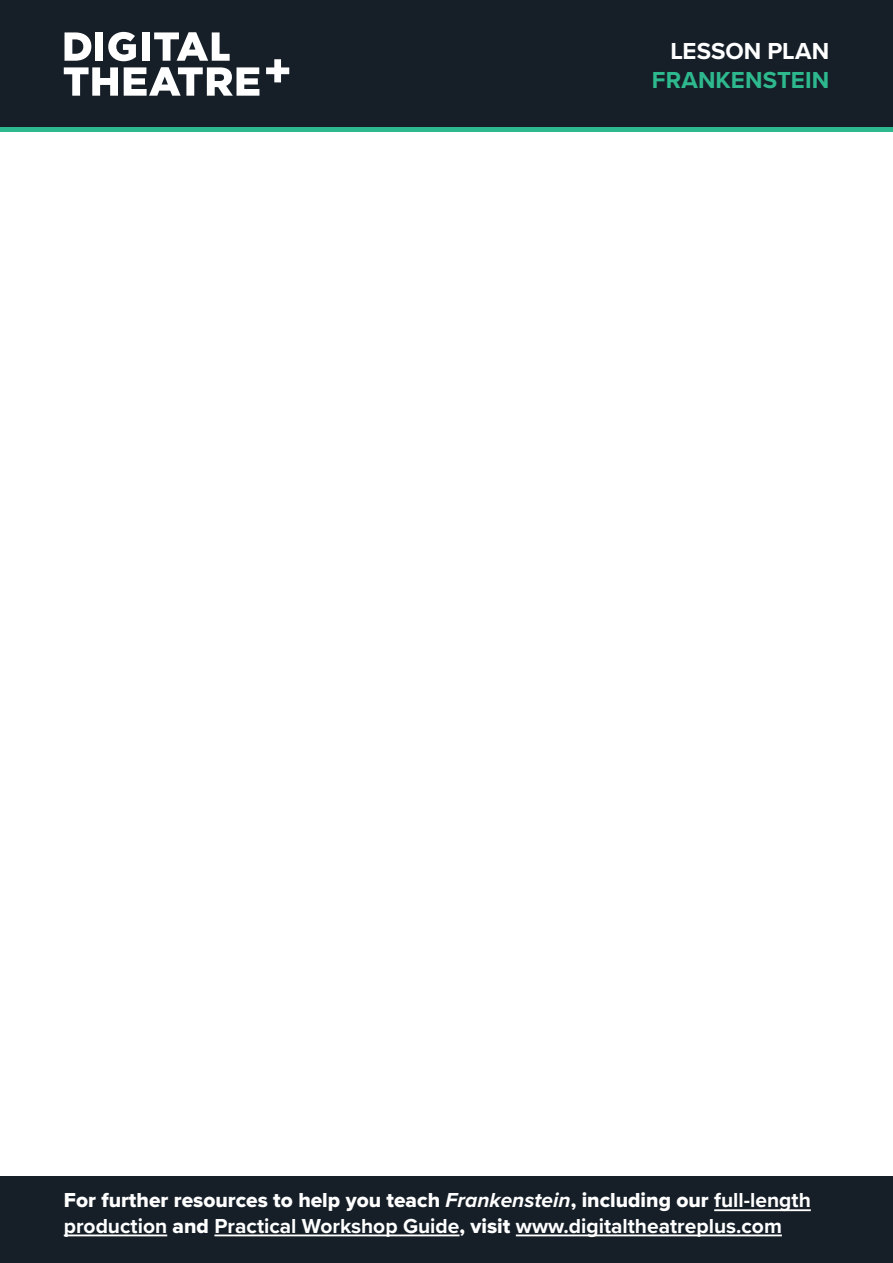
<style>
.page{position:relative;width:893px;height:1263px;background:#fff}
.page>*{position:absolute;margin:0;border:0;box-sizing:border-box;transform-origin:0 0}
.t1{font:700 24px "Proxima Nova";letter-spacing:.005em;color:#2eb88d}
.t2{font:700 24px "Proxima Nova";color:#fff}
.t3{font:21px "Proxima Nova Extrabld";color:#fff}
.t4{font:700 21px "Proxima Nova";color:#fff}
.s1{font-family:"Proxima Nova";font-weight:700;font-style:italic}
.s2{font-family:"Proxima Nova";font-weight:700}
.s3{font-family:"Proxima Nova Extrabld";font-weight:400}
</style>
<div class="page">
<div style="left:0;top:0;width:893px;height:132px;background:#161f28"></div>
<svg style="left:65px;top:32px;width:26px;height:29px"></svg>
<div style="left:96px;top:32px;width:7px;height:29px;background:#fff"></div>
<svg style="left:108px;top:32px;width:28px;height:29px"></svg>
<div style="left:142px;top:32px;width:8px;height:29px;background:#fff"></div>
<svg style="left:154px;top:32px;width:76px;height:29px"></svg>
<svg style="left:64px;top:67px;width:54px;height:29px"></svg>
<svg style="left:124px;top:67px;width:135px;height:29px"></svg>
<svg style="left:266px;top:59px;width:23px;height:23px"></svg>
<hr style="left:0;top:128px;width:893px;height:4px;background:#2eb88d">
<div style="left:0;top:1176px;width:893px;height:87px;background:#161f28"></div>
<hr style="left:714px;top:1209px;width:97px;height:2px;background:#fff">
<hr style="left:64px;top:1234px;width:103px;height:2px;background:#fff">
<hr style="left:214px;top:1234px;width:246px;height:2px;background:#fff">
<hr style="left:516px;top:1234px;width:266px;height:2px;background:#fff">
<p class="t2" style="left:670px;top:33px;width:160px">LESSON PLAN</p>
<p class="t1" style="left:652px;top:62px;width:179px">FRANKENSTEIN</p>
<p class="t3" style="left:64px;top:1184px;width:748px">For further resources to help you teach <span class="s1">Frankenstein</span>, including our <span class="s2">full-length</span></p>
<p class="t4" style="left:64px;top:1210px;width:720px">production <span class="s3">and</span> Practical Workshop Guide<span class="s3">, visit</span> www.digitaltheatreplus.com</p>
</div>
